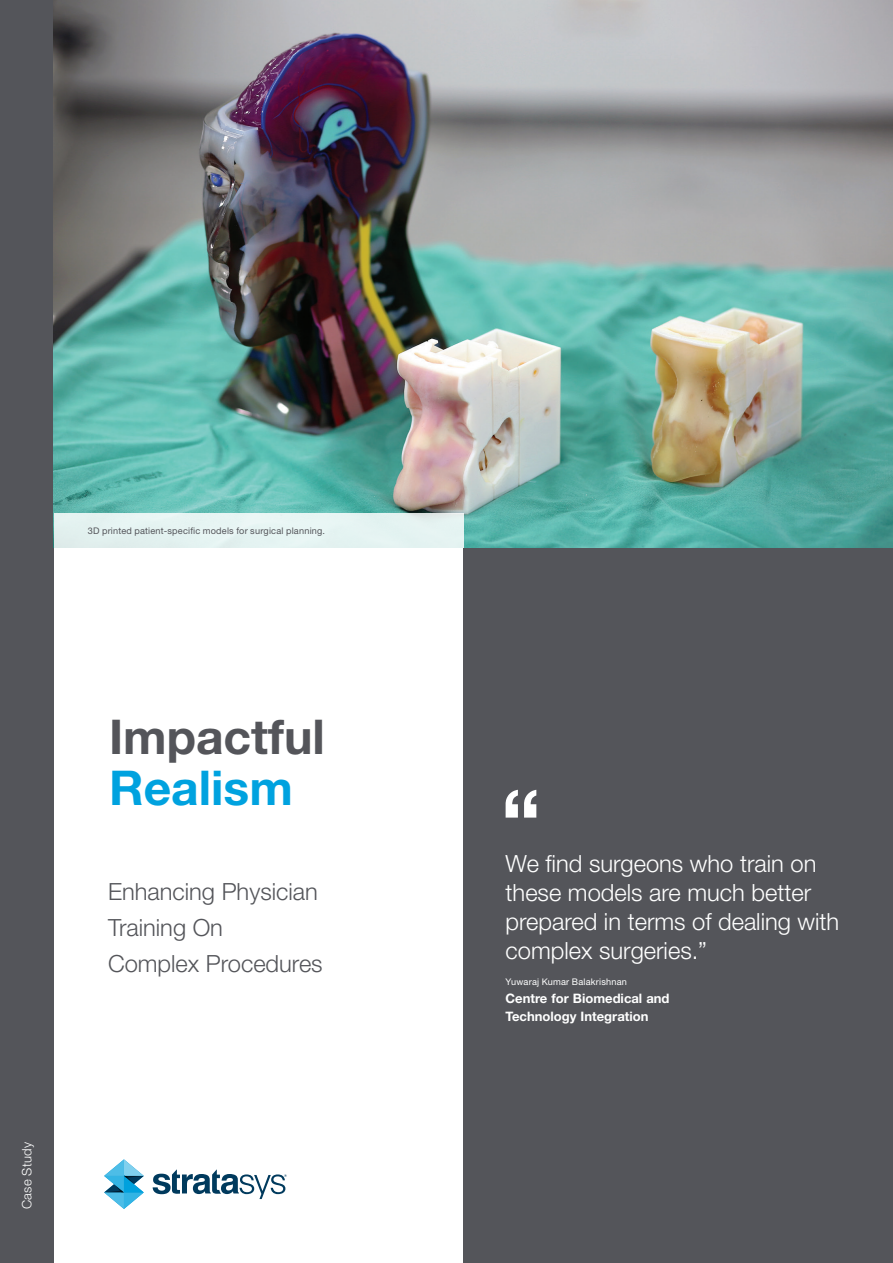
<style>
.page{position:relative;width:893px;height:1263px;background:#fff}
.page>*{position:absolute;margin:0;border:0;box-sizing:border-box;transform-origin:0 0}
.Page_Title{font:700 48px/51.3px "Helvetica Neue LT Std";color:#54555a}
.Pull_out_Quote{font:300 23.7px/29px "Helvetica Neue LT Std";color:#fff}
.Intro_copy{font:300 23.7px/36px "Helvetica Neue LT Std";color:#54555a}
.Attribution_-_Compan{font:700 13.05px/18.3px "Helvetica Neue LT Std";color:#fff}
.t1{font:300 13.05px "Helvetica Neue LT Std";letter-spacing:.01em;color:#fff}
.Caption{font:9.15px "Helvetica Neue LT Std";letter-spacing:.02em;color:#54555a}
.Attribution_-_Name{font:9.15px "Helvetica Neue LT Std";letter-spacing:.02em;color:#fff}
.s1{color:#00a2df}
</style>
<div class="page">
<div style="left:0;top:0;width:54px;height:1263px;background:#54555a"></div>
<svg style="left:104px;top:1159px;width:40px;height:50px"></svg>
<svg style="left:153px;top:1169px;width:134px;height:30px"></svg>
<div style="left:463px;top:544px;width:430px;height:719px;background:#54555a"></div>
<svg style="left:506px;top:790px;width:30px;height:27px"></svg>
<img style="left:54px;top:0;width:839px;height:547px">
<div style="left:54px;top:513px;width:409px;height:34px;background:#e5f3f2"></div>
<p class="Caption" style="left:88px;top:525px;width:239px">3D printed patient-specific models for surgical planning.</p>
<p class="t1" style="left:19px;top:1209px;width:68px;rotate:-90deg">Case Study</p>
<p class="Page_Title" style="left:109px;top:710px;width:217px">Impactful<br><span class="s1">Realism</span></p>
<p class="Intro_copy" style="left:108px;top:873px;width:216px">Enhancing Physician<br>Training On<br>Complex Procedures</p>
<p class="Pull_out_Quote" style="left:506px;top:848px;width:335px">We find surgeons who train on these models are much better prepared in terms of dealing with complex surgeries.”</p>
<p class="Attribution_-_Name" style="left:506px;top:976px;width:123px">Yuwaraj Kumar Balakrishnan</p>
<p class="Attribution_-_Compan" style="left:506px;top:989px;width:165px">Centre for Biomedical and<br>Technology Integration</p>
</div>
